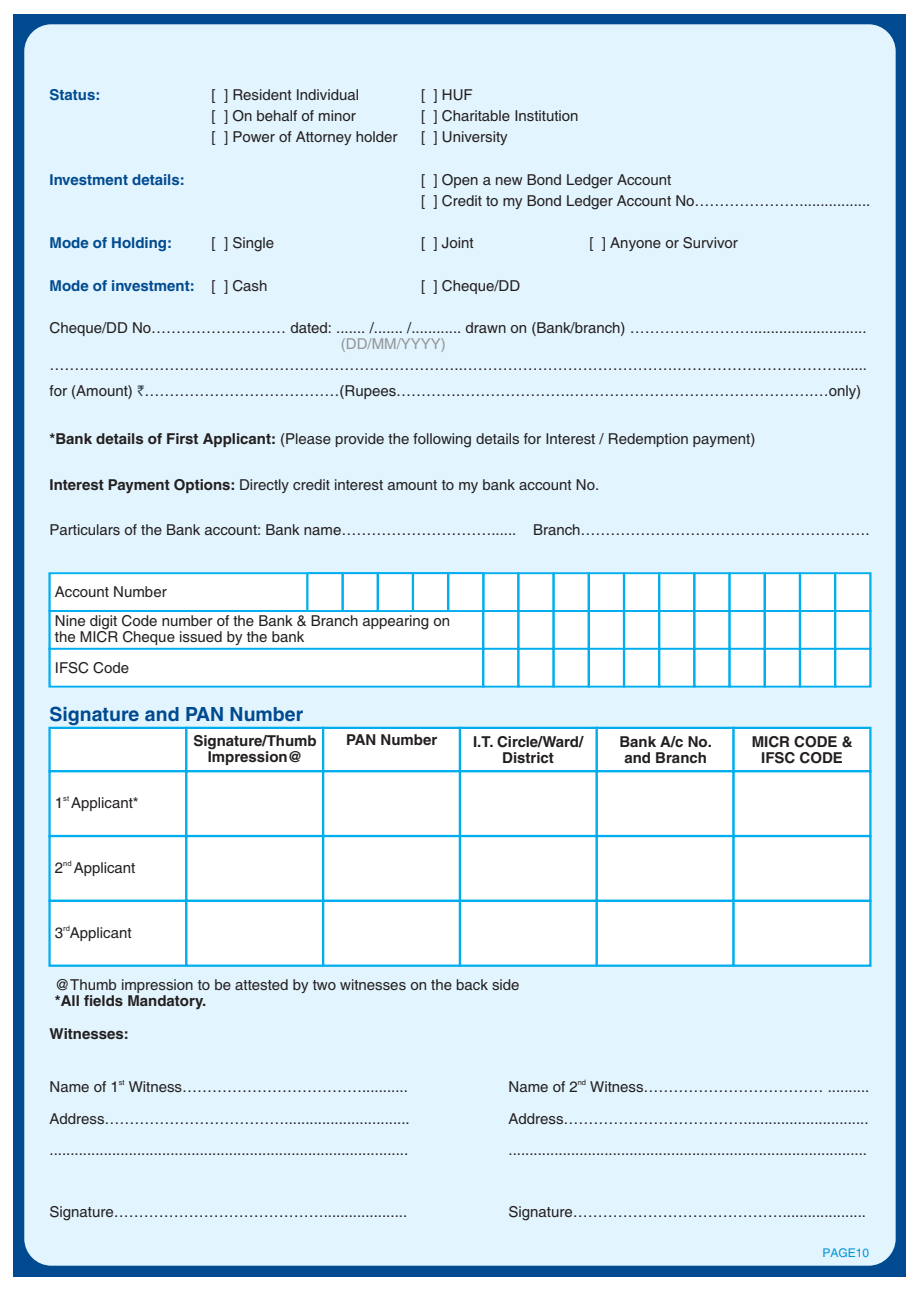
<style>
.page{position:relative;width:920px;height:1290px;background:#fff}
.page>*{position:absolute;margin:0;border:0;box-sizing:border-box;transform-origin:0 0}
.t1{font:700 19.5px "Helvetica";color:#004a90}
.t2{font:15px/20.9px "Helvetica";color:#231f20}
.t3{font:700 15px/16px "Helvetica";color:#231f20;text-align:center}
.t4{font:700 15px "Helvetica";color:#004a90}
.t5{font:15px "Helvetica";color:#949698}
.t6{font:15px "Rupee";color:#2e3d4a}
.t7{font:12px "Helvetica";color:#0095da}
.t8{font:7.5px "Helvetica";color:#231f20}
.s1{font-weight:700}
</style>
<div class="page">
<div style="left:14px;top:14px;width:892px;height:1262px;background:#004a90"></div>
<div style="left:24px;top:24px;width:872px;height:1242px;background:#e2f4fd;border-radius:27px"></div>
<svg style="left:48px;top:726px;width:824px;height:241px;background:#edf9fd"></svg>
<svg style="left:48px;top:572px;width:824px;height:116px;background:#e3f6fd"></svg>
<p class="t4" style="left:50px;top:89px;width:52px">Status:</p>
<p class="t2" style="left:212px;top:86px;width:149px">[ ] Resident Individual</p>
<p class="t2" style="left:421px;top:86px;width:53px">[ ] HUF</p>
<p class="t2" style="left:212px;top:107px;width:146px">[ ] On behalf of minor</p>
<p class="t2" style="left:421px;top:107px;width:159px">[ ] Charitable Institution</p>
<p class="t2" style="left:212px;top:128px;width:187px">[ ] Power of Attorney holder</p>
<p class="t2" style="left:421px;top:128px;width:88px">[ ] University</p>
<p class="t2" style="left:421px;top:170px;width:451px">[ ] Open a new Bond Ledger Account<br>[ ] Credit to my Bond Ledger Account No………………….................</p>
<p class="t2" style="left:212px;top:234px;width:64px">[ ] Single</p>
<p class="t2" style="left:421px;top:234px;width:54px">[ ] Joint</p>
<p class="t2" style="left:589px;top:234px;width:150px">[ ] Anyone or Survivor</p>
<p class="t2" style="left:212px;top:277px;width:57px">[ ] Cash</p>
<p class="t2" style="left:421px;top:277px;width:101px">[ ] Cheque/DD</p>
<p class="t2" style="left:50px;top:319px;width:819px">Cheque/DD No……………………… dated: ....... /....... /............ drawn on (Bank/branch) ……………………............................</p>
<p class="t2" style="left:50px;top:353px;width:819px;line-height:26.2px">………………………………………………………………………..…………………………………….……………………………...... for (Amount) …………………………………(Rupees………….………………….………………………………………….…only)</p>
<p class="t4" style="left:50px;top:173px;width:137px">Investment details:</p>
<p class="t4" style="left:50px;top:237px;width:124px">Mode of Holding:</p>
<p class="t4" style="left:50px;top:280px;width:147px">Mode of investment:</p>
<p class="t5" style="left:341px;top:338px;width:106px">(DD/MM/YYYY)</p>
<p class="t6" style="left:137px;top:386px;width:9px">`</p>
<p class="t2" style="left:50px;top:430px;width:707px"><span class="s1">*Bank details of First Applicant:</span> (Please provide the following details for Interest / Redemption payment)</p>
<p class="t2" style="left:50px;top:476px;width:551px"><span class="s1">Interest Payment Options:</span> Directly credit interest amount to my bank account No.</p>
<p class="t2" style="left:50px;top:521px;width:822px">Particulars of the Bank account: Bank name…………………………...... Branch………………………………………………….</p>
<p class="t2" style="left:55px;top:579px;width:397px;line-height:28.7px">Account Number<br>Nine digit Code number of the Bank &amp; Branch appearing on</p>
<p class="t2" style="left:55px;top:622px;width:251px;line-height:31.5px">the MICR Cheque issued by the bank<br>IFSC Code</p>
<h1 class="t1" style="left:50px;top:706px;width:255px">Signature and PAN Number</h1>
<p class="t8" style="left:63px;top:795px;width:7px">st</p>
<p class="t2" style="left:55px;top:794px;width:85px">1 Applicant*</p>
<p class="t8" style="left:63px;top:860px;width:10px">nd</p>
<p class="t2" style="left:55px;top:859px;width:82px">2 Applicant</p>
<p class="t8" style="left:63px;top:925px;width:8px">rd</p>
<p class="t2" style="left:55px;top:924px;width:78px">3 Applicant</p>
<p class="t3" style="left:193px;top:733px;width:125px">Signature/Thumb<br>Impression@</p>
<p class="t3" style="left:346px;top:733px;width:93px">PAN Number</p>
<p class="t3" style="left:473px;top:735px;width:112px">I.T. Circle/Ward/<br>District</p>
<p class="t3" style="left:619px;top:735px;width:94px">Bank A/c No. and Branch</p>
<p class="t3" style="left:752px;top:735px;width:102px">MICR CODE &amp;<br>IFSC CODE</p>
<p class="t2" style="left:55px;top:976px;width:466px">@Thumb impression to be attested by two witnesses on the back side</p>
<p class="t3" style="left:55px;top:994px;width:153px">*All fields Mandatory.</p>
<p class="t3" style="left:50px;top:1027px;width:81px">Witnesses:</p>
<p class="t8" style="left:119px;top:1079px;width:7px">st</p>
<p class="t8" style="left:578px;top:1079px;width:10px">nd</p>
<p class="t2" style="left:50px;top:1078px;width:360px">Name of 1 Witness………………………………...........</p>
<p class="t2" style="left:508px;top:1078px;width:362px">Name of 2 Witness……………………………… ..........</p>
<p class="t2" style="left:50px;top:1109px;width:362px">Address………………………………..............................</p>
<p class="t2" style="left:508px;top:1109px;width:362px">Address………………………………..............................</p>
<p class="t2" style="left:50px;top:1140px;width:360px">......................................................................................</p>
<p class="t2" style="left:508px;top:1140px;width:360px">......................................................................................</p>
<p class="t2" style="left:50px;top:1203px;width:359px">Signature……………………………………....................</p>
<p class="t2" style="left:508px;top:1203px;width:359px">Signature……………………………………....................</p>
<p class="t7" style="left:822px;top:1249px;width:48px">PAGE10</p>
</div>
